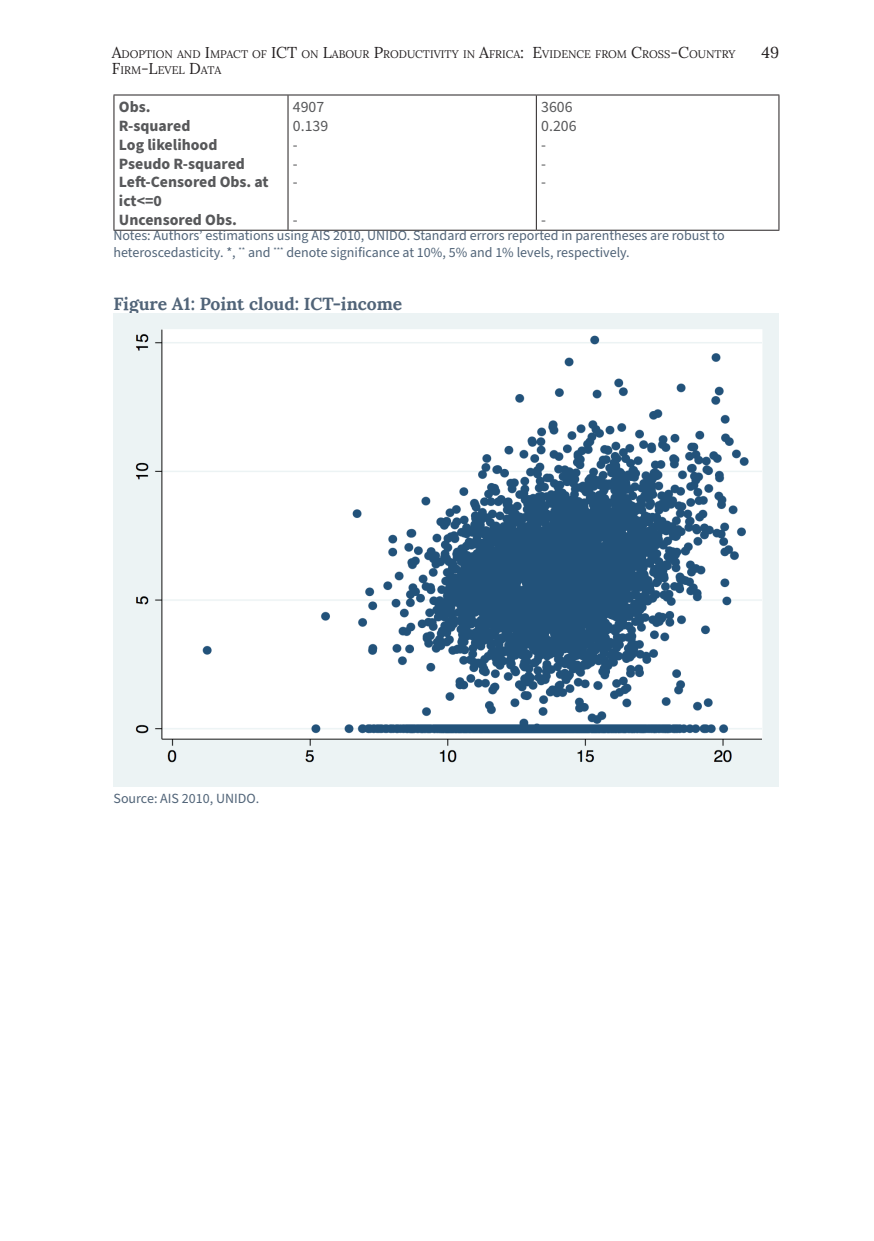
<style>
.page{position:relative;width:874px;height:1241px;background:#fff}
.page>*{position:absolute;margin:0;border:0;box-sizing:border-box;transform-origin:0 0}
.Figure_Header{font:700 17.5px "Lora";color:#516478}
.Table_body{font:700 15.75px/18.9px "Source Sans Pro";color:#57585a}
.Table_body-2{font:15.75px "Source Sans Pro";color:#57585a}
.t1{font:15.75px "Lora";color:#231f20}
.Table___Figure_capti{font:14px/16.8px "Source Sans Pro";color:#516478}
.t2{font:11.03px "Lora";color:#231f20}
.s1{font-size:15.75px}
</style>
<div class="page">
<hr style="left:113px;top:94px;width:175px;height:1px;background:#231f20">
<hr style="left:113px;top:95px;width:1px;height:135px;background:#231f20">
<hr style="left:288px;top:94px;width:248px;height:1px;background:#231f20">
<hr style="left:287px;top:95px;width:1px;height:135px;background:#231f20">
<hr style="left:536px;top:94px;width:243px;height:1px;background:#231f20">
<hr style="left:535px;top:95px;width:1px;height:135px;background:#231f20">
<hr style="left:778px;top:95px;width:1px;height:135px;background:#231f20">
<hr style="left:113px;top:230px;width:175px;height:1px;background:#231f20">
<hr style="left:288px;top:230px;width:248px;height:1px;background:#231f20">
<hr style="left:536px;top:230px;width:243px;height:1px;background:#231f20">
<img style="left:113px;top:313px;width:665px;height:473px">
<p class="t2" style="left:112px;top:46px;width:169px"><span class="s1">A</span>DOPTION AND <span class="s1">I</span> MPACT OF <span class="s1">ICT</span></p>
<p class="t2" style="left:301px;top:46px;width:435px">ON <span class="s1">L</span>ABOUR <span class="s1">P</span>RODUCTIVITY IN <span class="s1">A</span>FRICA<span class="s1">: E</span>VIDENCE FROM <span class="s1">C</span>ROSS<span class="s1">-C</span>OUNTRY</p>
<p class="t1" style="left:761px;top:40px;width:19px">49</p>
<p class="t2" style="left:112px;top:61px;width:111px"><span class="s1">F</span>IRM<span class="s1">-L</span>EVEL <span class="s1">D</span>ATA</p>
<p class="Table_body" style="left:119px;top:97px;width:33px">Obs.</p>
<p class="Table_body" style="left:119px;top:116px;width:73px">R-squared</p>
<p class="Table_body" style="left:119px;top:135px;width:100px">Log likelihood</p>
<p class="Table_body" style="left:119px;top:154px;width:127px">Pseudo R-squared</p>
<p class="Table_body" style="left:119px;top:173px;width:151px">Left-Censored Obs. at ict&lt;=0</p>
<p class="Table_body" style="left:119px;top:211px;width:119px">Uncensored Obs.</p>
<p class="Table_body-2" style="left:541px;top:96px;width:33px">3606</p>
<p class="Table_body-2" style="left:541px;top:115px;width:37px">0.206</p>
<p class="Table_body-2" style="left:541px;top:134px;width:6px">-</p>
<p class="Table_body-2" style="left:541px;top:153px;width:6px">-</p>
<p class="Table_body-2" style="left:541px;top:172px;width:6px">-</p>
<p class="Table_body-2" style="left:541px;top:209px;width:6px">-</p>
<p class="Table___Figure_capti" style="left:113px;top:228px;width:612px">Notes: Authors’ estimations using AIS 2010, UNIDO. Standard errors reported in parentheses are robust to heteroscedasticity. *, <sup>**</sup> and <sup>***</sup> denote significance at 10%, 5% and 1% levels, respectively.</p>
<p class="Figure_Header" style="left:113px;top:289px;width:290px">Figure A1: Point cloud: ICT-income</p>
<p class="Table_body-2" style="left:293px;top:96px;width:33px">4907</p>
<p class="Table_body-2" style="left:293px;top:115px;width:37px">0.139</p>
<p class="Table_body-2" style="left:293px;top:134px;width:6px">-</p>
<p class="Table_body-2" style="left:293px;top:153px;width:6px">-</p>
<p class="Table_body-2" style="left:293px;top:172px;width:6px">-</p>
<p class="Table_body-2" style="left:293px;top:209px;width:6px">-</p>
<p class="Table___Figure_capti" style="left:113px;top:790px;width:147px">Source: AIS 2010, UNIDO.</p>
</div>
